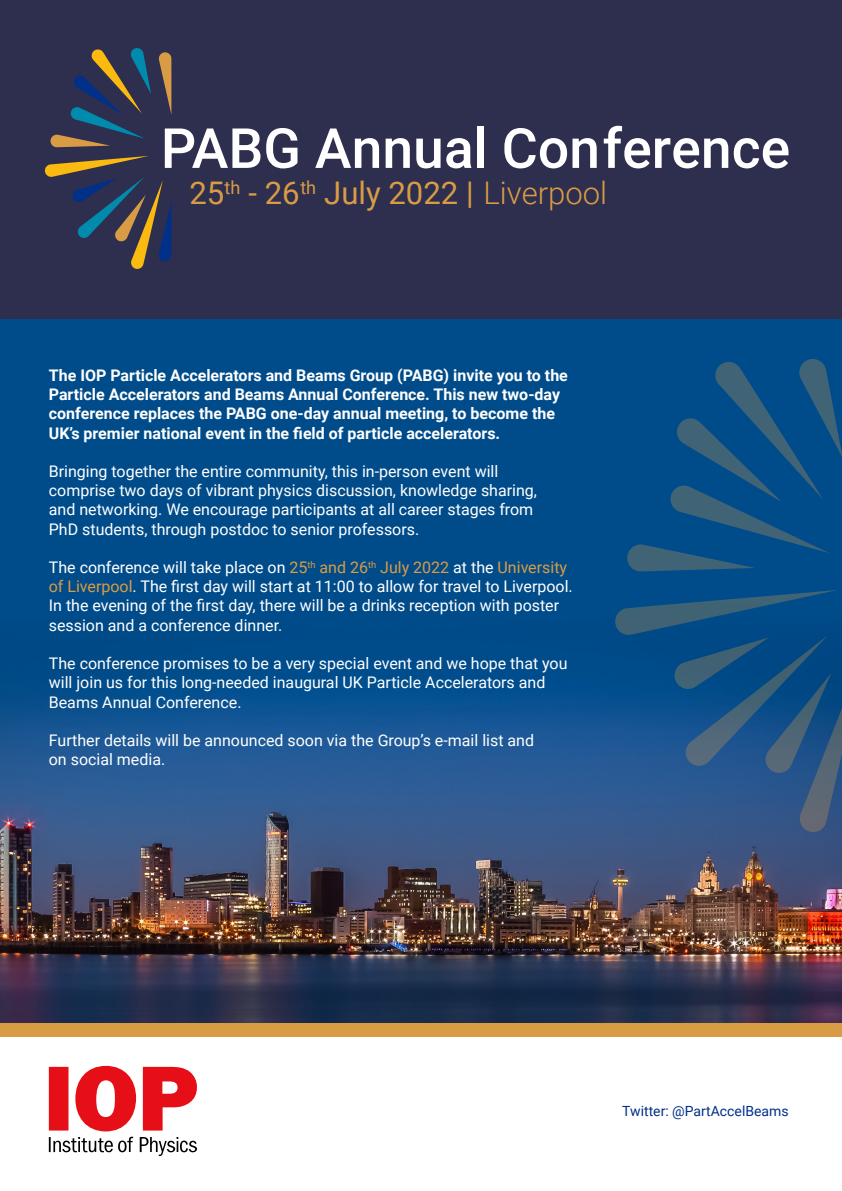
<style>
.page{position:relative;width:842px;height:1191px;background:#fff}
.page>*{position:absolute;margin:0;border:0;box-sizing:border-box;transform-origin:0 0}
.t1{font:500 55.4px "Roboto";color:#fff}
.t2{font:31.2px "Roboto";color:#d99c45}
.t3{font:16px/19.2px "Roboto";color:#fff}
.t4{font:700 16px/19.2px "Roboto";color:#fff}
.t5{font:14px "Roboto";color:#003087}
.s1{font-weight:300}
.s2{color:#d99c45}
</style>
<div class="page">
<div style="left:0;top:195px;width:842px;height:552px;background:#004c8a"></div>
<img style="left:0;top:703px;width:842px;height:320px">
<div style="left:0;top:1023px;width:842px;height:15px;background:#d99c45"></div>
<div style="left:0;top:0;width:842px;height:319px;background:#2e2e4f"></div>
<svg style="left:44px;top:156px;width:127px;height:113px"></svg>
<svg style="left:50px;top:48px;width:101px;height:99px"></svg>
<svg style="left:158px;top:52px;width:13px;height:61px"></svg>
<svg style="left:614px;top:590px;width:228px;height:243px"></svg>
<svg style="left:627px;top:359px;width:215px;height:212px"></svg>
<svg style="left:49px;top:1065px;width:148px;height:91px"></svg>
<h1 class="t1" style="left:161px;top:109px;width:631px">PABG Annual Conference</h1>
<h2 class="t2" style="left:189px;top:171px;width:419px">25<sup>th</sup> - 26<sup>th</sup> July 2022 | <span class="s1">Liverpool</span></h2>
<p class="t4" style="left:49px;top:365px;width:521px">The IOP Particle Accelerators and Beams Group (PABG) invite you to the Particle Accelerators and Beams Annual Conference. This new two-day conference replaces the PABG one-day annual meeting, to become the UK’s premier national event in the field of particle accelerators.</p>
<p class="t3" style="left:49px;top:461px;width:490px">Bringing together the entire community, this in-person event will comprise two days of vibrant physics discussion, knowledge sharing, and networking. We encourage participants at all career stages from PhD students, through postdoc to senior professors.</p>
<p class="t3" style="left:49px;top:557px;width:525px">The conference will take place on <span class="s2">25</span><sup>th</sup> <span class="s2">and 26</span><sup>th</sup> <span class="s2">July 2022</span> at the <span class="s2">University of Liverpool</span>. The first day will start at 11:00 to allow for travel to Liverpool.<br>In the evening of the first day, there will be a drinks reception with poster session and a conference dinner.</p>
<p class="t3" style="left:49px;top:653px;width:520px">The conference promises to be a very special event and we hope that you will join us for this long-needed inaugural UK Particle Accelerators and<br>Beams Annual Conference.</p>
<p class="t3" style="left:49px;top:730px;width:487px">Further details will be announced soon via the Group’s e-mail list and on social media.</p>
<p class="t5" style="left:622px;top:1101px;width:168px">Twitter: @PartAccelBeams</p>
</div>
